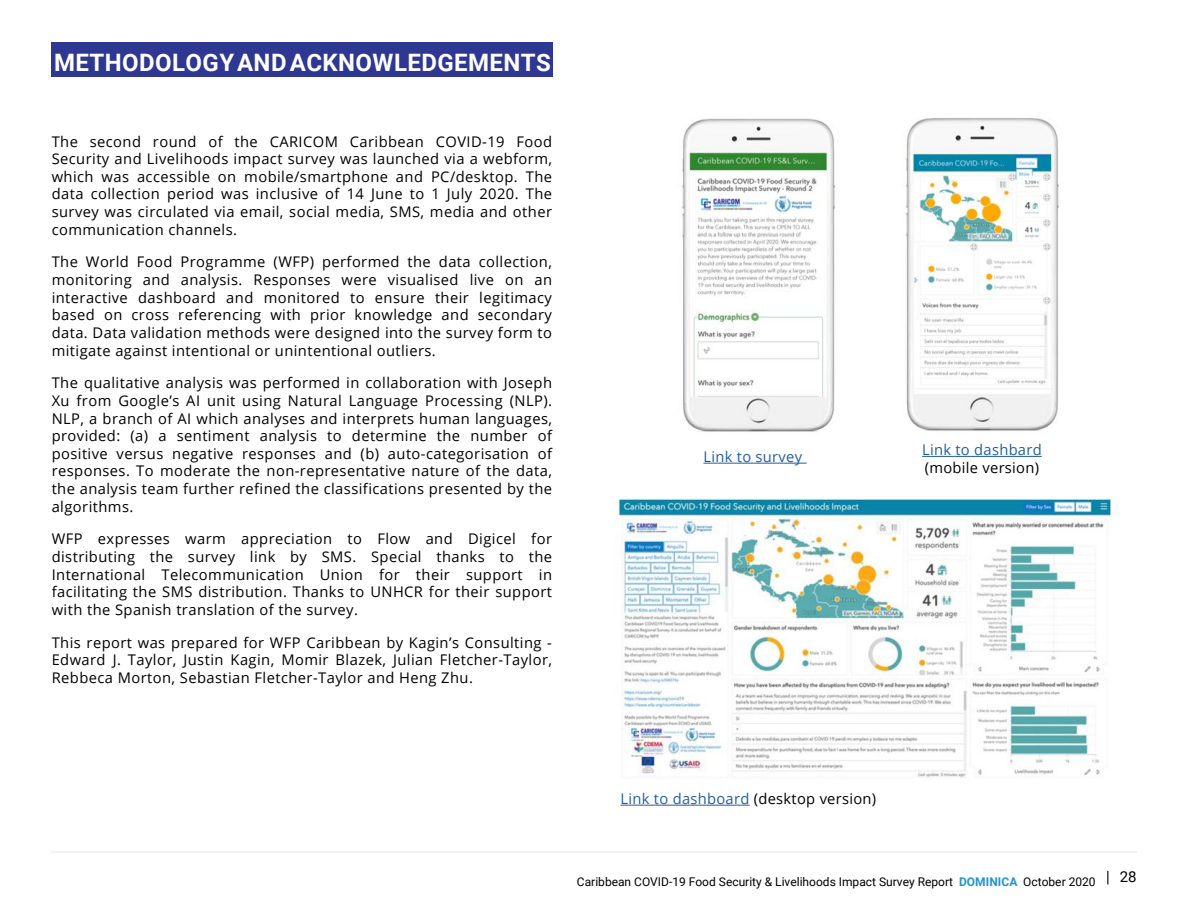
<style>
.page{position:relative;width:1188px;height:918px;background:#fff}
.page>*{position:absolute;margin:0;border:0;box-sizing:border-box;transform-origin:0 0}
.t1{font:700 24px "Roboto";letter-spacing:.02em;color:#fff}
.t2{font:15px "Roboto";color:#000}
.t3{font:14.7px/17.7px "Open Sans";letter-spacing:.03em;color:#000;text-align:justify}
.t4{font:14.7px "Open Sans";letter-spacing:.02em;color:#000}
.t5{font:14.7px "Open Sans";letter-spacing:.02em;color:#215e9e}
.t6{font:12px "Roboto";color:#000}
.s1{color:#215e9e}
.s2{font-weight:700;color:#2194d2}
</style>
<div class="page">
<svg style="left:1107px;top:871px;width:1px;height:13px"></svg>
<hr style="left:51px;top:852px;width:1086px;height:1px;background:#e6e7e8">
<img style="left:682px;top:118px;width:377px;height:314px">
<hr style="left:621px;top:805px;width:129px;height:1px;background:#215e9e">
<img style="left:618px;top:498px;width:494px;height:280px">
<hr style="left:703px;top:463px;width:104px;height:1px;background:#215e9e">
<hr style="left:922px;top:456px;width:120px;height:1px;background:#215e9e">
<div style="left:51px;top:43px;width:502px;height:34px;background:#2e3791"></div>
<h1 class="t1" style="left:54px;top:46px;width:498px">METHODOLOGY AND ACKNOWLEDGEMENTS</h1>
<p class="t3" style="left:52px;top:132px;width:502px">The second round of the CARICOM Caribbean COVID-19 Food Security and Livelihoods impact survey was launched via a webform, which was accessible on mobile/smartphone and PC/desktop. The data collection period was inclusive of 14 June to 1 July 2020. The survey was circulated via email, social media, SMS, media and other communication channels.</p>
<p class="t3" style="left:52px;top:253px;width:502px">The World Food Programme (WFP) performed the data collection, monitoring and analysis. Responses were visualised live on an interactive dashboard and monitored to ensure their legitimacy based on cross referencing with prior knowledge and secondary data. Data validation methods were designed into the survey form to mitigate against intentional or unintentional outliers.</p>
<p class="t3" style="left:52px;top:374px;width:502px">The qualitative analysis was performed in collaboration with Joseph Xu from Google’s AI unit using Natural Language Processing (NLP).<br>NLP, a branch of AI which analyses and interprets human languages, provided: (a) a sentiment analysis to determine the number of positive versus negative responses and (b) auto-categorisation of responses. To moderate the non-representative nature of the data, the analysis team further refined the classifications presented by the algorithms.</p>
<p class="t3" style="left:52px;top:530px;width:502px">WFP expresses warm appreciation to Flow and Digicel for distributing the survey link by SMS. Special thanks to the International Telecommunication Union for their support in facilitating the SMS distribution. Thanks to UNHCR for their support with the Spanish translation of the survey.</p>
<p class="t3" style="left:52px;top:633px;width:502px">This report was prepared for WFP Caribbean by Kagin’s Consulting - Edward J. Taylor, Justin Kagin, Momir Blazek, Julian Fletcher-Taylor, Rebbeca Morton, Sebastian Fletcher-Taylor and Heng Zhu.</p>
<p class="t5" style="left:703px;top:447px;width:100px">Link to survey</p>
<p class="t5" style="left:922px;top:440px;width:121px">Link to dashbard</p>
<p class="t4" style="left:925px;top:458px;width:116px">(mobile version)</p>
<p class="t4" style="left:621px;top:789px;width:257px"><span class="s1">Link to dashboard</span> (desktop version)</p>
<p class="t6" style="left:577px;top:873px;width:520px">Caribbean COVID-19 Food Security &amp; Livelihoods Impact Survey Report <span class="s2">DOMINICA</span> October 2020</p>
<p class="t2" style="left:1120px;top:867px;width:18px">28</p>
</div>
